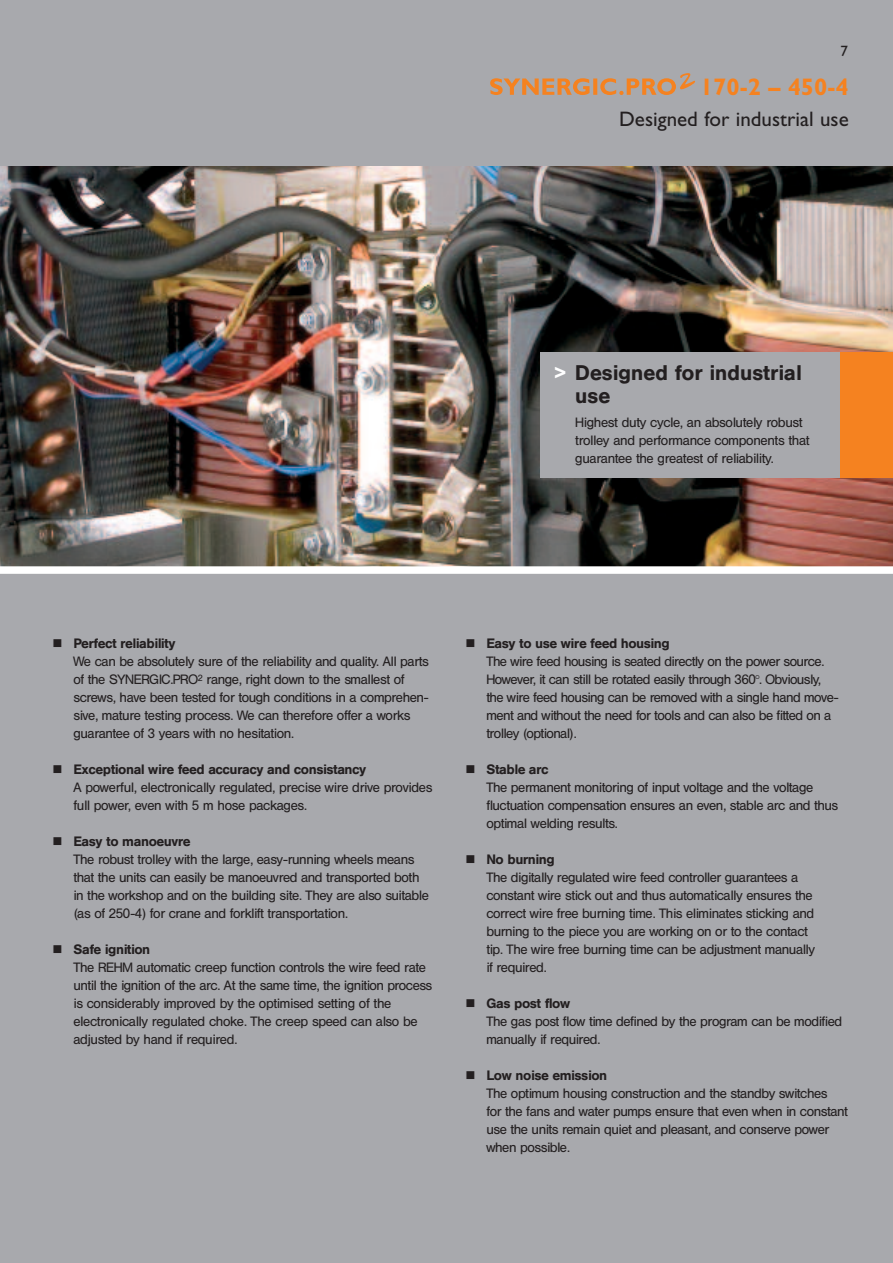
<style>
.page{position:relative;width:893px;height:1263px;background:#fff}
.page>*{position:absolute;margin:0;border:0;box-sizing:border-box;transform-origin:0 0}
.t1{font:700 24px "Gill Sans";color:#f58220}
.t2{font:21px/22.5px "Hel Med";letter-spacing:.015em;color:#231f20}
.t3{font:21px "Gill Sans";color:#231f20}
.t4{font:15px "Gill Sans";color:#231f20}
.t5{font:13.5px/18px "Hel Reg";letter-spacing:-.005em;color:#231f20}
.t6{font:13.5px "Hel Med";letter-spacing:-.005em;color:#231f20}
.s1{font-family:"Gill Sans";font-weight:700;color:#fff}
</style>
<div class="page">
<img style="left:0;top:166px;width:893px;height:400px">
<div style="left:0;top:571px;width:893px;height:692px;background:#a8a9ad"></div>
<div style="left:540px;top:352px;width:353px;height:126px;background:#a8a9ad"></div>
<div style="left:840px;top:352px;width:53px;height:126px;background:#f58220"></div>
<div style="left:0;top:0;width:893px;height:166px;background:#a8a9ad"></div>
<svg style="left:490px;top:73px;width:205px;height:22px"></svg>
<div style="left:0;top:566px;width:893px;height:8px;background:#fff"></div>
<p class="t4" style="left:840px;top:45px;width:9px">7</p>
<h1 class="t1" style="left:700px;top:78px;width:150px">170-2 – 450-4</h1>
<h2 class="t3" style="left:619px;top:111px;width:231px">Designed for industrial use</h2>
<h2 class="t2" style="left:576px;top:363px;width:228px;text-indent:-21px"><span class="s1">&gt;</span> Designed for industrial use</h2>
<p class="t5" style="left:576px;top:414px;width:236px">Highest duty cycle, an absolutely robust trolley and performance components that guarantee the greatest of reliability.</p>
<p class="t6" style="left:53px;top:638px;width:125px">■ Perfect reliability</p>
<p class="t5" style="left:74px;top:653px;width:357px">We can be absolutely sure of the reliability and quality. All parts of the SYNERGIC.PRO<sup>2</sup> range, right down to the smallest of screws, have been tested for tough conditions in a comprehen&shy;sive, mature testing process. We can therefore offer a works guarantee of 3 years with no hesitation.</p>
<p class="t6" style="left:53px;top:764px;width:315px">■ Exceptional wire feed accuracy and consistancy</p>
<p class="t5" style="left:74px;top:779px;width:360px">A powerful, electronically regulated, precise wire drive provides full power, even with 5 m hose packages.</p>
<p class="t6" style="left:53px;top:836px;width:140px">■ Easy to manoeuvre</p>
<p class="t5" style="left:74px;top:851px;width:357px">The robust trolley with the large, easy-running wheels means that the units can easily be manoeuvred and transported both in the workshop and on the building site. They are also suitable (as of 250-4) for crane and forklift transportation.</p>
<p class="t6" style="left:53px;top:944px;width:99px">■ Safe ignition</p>
<p class="t5" style="left:74px;top:959px;width:360px">The REHM automatic creep function controls the wire feed rate until the ignition of the arc. At the same time, the ignition process is considerably improved by the optimised setting of the electronically regulated choke. The creep speed can also be adjusted by hand if required.</p>
<p class="t6" style="left:465px;top:638px;width:206px">■ Easy to use wire feed housing</p>
<p class="t5" style="left:487px;top:653px;width:353px">The wire feed housing is seated directly on the power source.<br>However, it can still be rotated easily through 360°. Obviously, the wire feed housing can be removed with a single hand move&shy;ment and without the need for tools and can also be fitted on a trolley (optional).</p>
<p class="t6" style="left:465px;top:764px;width:85px">■ Stable arc</p>
<p class="t5" style="left:487px;top:779px;width:353px">The permanent monitoring of input voltage and the voltage fluctuation compensation ensures an even, stable arc and thus optimal welding results.</p>
<p class="t6" style="left:465px;top:854px;width:91px">■ No burning</p>
<p class="t5" style="left:487px;top:869px;width:330px">The digitally regulated wire feed controller guarantees a constant wire stick out and thus automatically ensures the correct wire free burning time. This eliminates sticking and burning to the piece you are working on or to the contact tip. The wire free burning time can be adjustment manually if required.</p>
<p class="t6" style="left:465px;top:998px;width:106px">■ Gas post flow</p>
<p class="t5" style="left:487px;top:1013px;width:357px">The gas post flow time defined by the program can be modified manually if required.</p>
<p class="t6" style="left:465px;top:1070px;width:143px">■ Low noise emission</p>
<p class="t5" style="left:487px;top:1085px;width:363px">The optimum housing construction and the standby switches<br>for the fans and water pumps ensure that even when in constant use the units remain quiet and pleasant, and conserve power when possible.</p>
</div>
